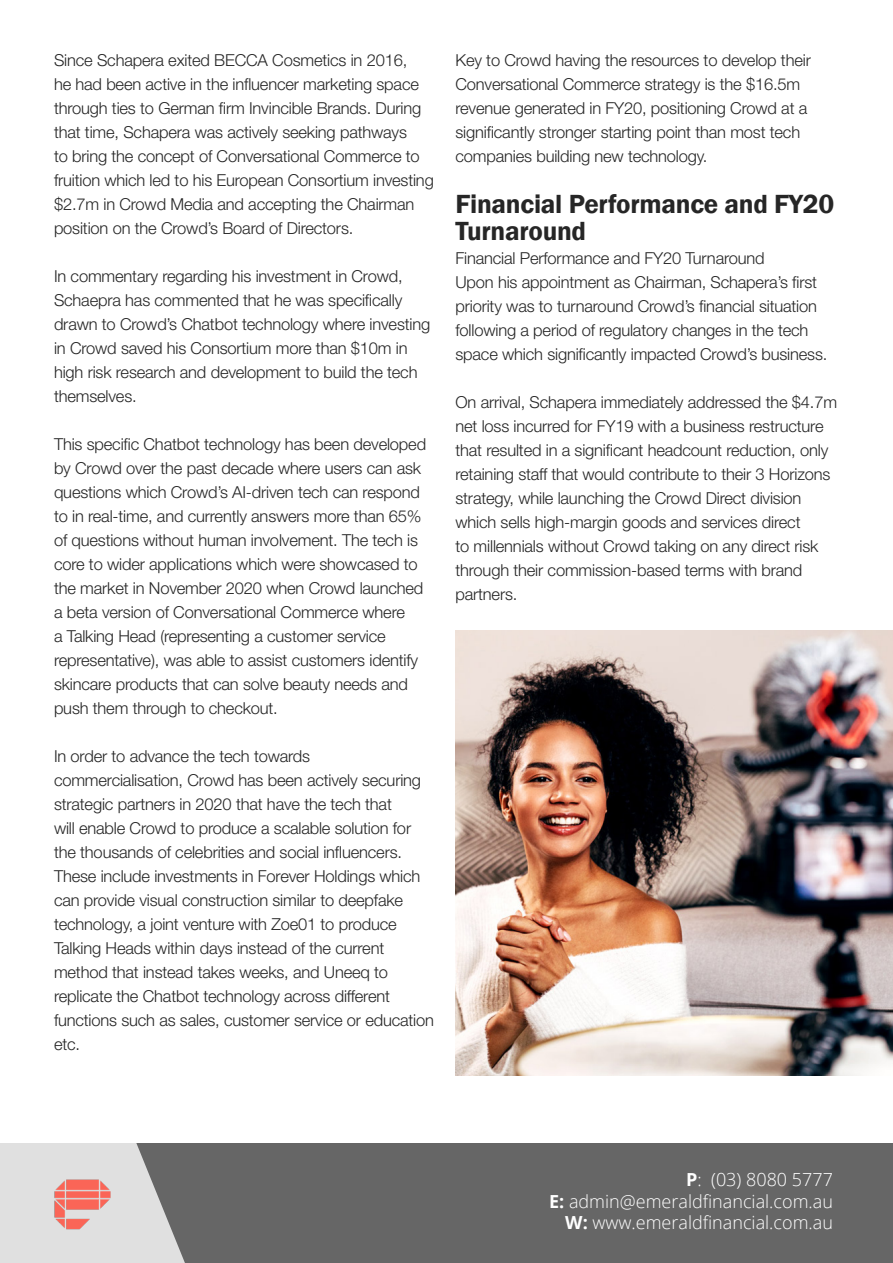
<style>
.page{position:relative;width:893px;height:1263px;background:#fff}
.page>*{position:absolute;margin:0;border:0;box-sizing:border-box;transform-origin:0 0}
.t1{font:600 27px/27px "Franklin Gothic";letter-spacing:-.01em;color:#262626}
.t2{font:300 18px "Open Sans";color:#fff}
.t3{font:300 16.5px/24px "Helvetica Neue LT Std";letter-spacing:-.01em;color:#262626}
.s1{font-weight:700}
</style>
<div class="page">
<div style="left:0;top:1143px;width:893px;height:120px;background:#666"></div>
<svg style="left:0;top:1143px;width:185px;height:120px;fill:#e0e0e0"></svg>
<img style="left:22px;top:1143px;width:121px;height:120px">
<img style="left:455px;top:630px;width:438px;height:445px">
<p class="t3" style="left:54px;top:48px;width:381px">Since Schapera exited BECCA Cosmetics in 2016,<br>he had been active in the influencer marketing space through ties to German firm Invincible Brands. During that time, Schapera was actively seeking pathways<br>to bring the concept of Conversational Commerce to fruition which led to his European Consortium investing $2.7m in Crowd Media and accepting the Chairman position on the Crowd’s Board of Directors.</p>
<p class="t3" style="left:54px;top:264px;width:378px">In commentary regarding his investment in Crowd, Schaepra has commented that he was specifically drawn to Crowd’s Chatbot technology where investing in Crowd saved his Consortium more than $10m in high risk research and development to build the tech themselves.</p>
<p class="t3" style="left:54px;top:432px;width:374px">This specific Chatbot technology has been developed by Crowd over the past decade where users can ask questions which Crowd’s AI-driven tech can respond to in real-time, and currently answers more than 65% of questions without human involvement. The tech is core to wider applications which were showcased to the market in November 2020 when Crowd launched a beta version of Conversational Commerce where<br>a Talking Head (representing a customer service representative), was able to assist customers identify skincare products that can solve beauty needs and push them through to checkout.</p>
<p class="t3" style="left:54px;top:744px;width:381px">In order to advance the tech towards commercialisation, Crowd has been actively securing strategic partners in 2020 that have the tech that<br>will enable Crowd to produce a scalable solution for the thousands of celebrities and social influencers.<br>These include investments in Forever Holdings which can provide visual construction similar to deepfake technology, a joint venture with Zoe01 to produce Talking Heads within days instead of the current method that instead takes weeks, and Uneeq to replicate the Chatbot technology across different functions such as sales, customer service or education etc.</p>
<p class="t3" style="left:455px;top:48px;width:357px">Key to Crowd having the resources to develop their Conversational Commerce strategy is the $16.5m revenue generated in FY20, positioning Crowd at a significantly stronger starting point than most tech companies building new technology.</p>
<p class="t1" style="left:455px;top:191px;width:380px">Financial Performance and FY20<br>Turnaround</p>
<p class="t3" style="left:455px;top:246px;width:311px">Financial Performance and FY20 Turnaround</p>
<p class="t3" style="left:455px;top:270px;width:373px">Upon his appointment as Chairman, Schapera’s first priority was to turnaround Crowd’s financial situation following a period of regulatory changes in the tech space which significantly impacted Crowd’s business.</p>
<p class="t3" style="left:455px;top:390px;width:383px">On arrival, Schapera immediately addressed the $4.7m net loss incurred for FY19 with a business restructure that resulted in a significant headcount reduction, only retaining staff that would contribute to their 3 Horizons strategy, while launching the Crowd Direct division which sells high-margin goods and services direct<br>to millennials without Crowd taking on any direct risk through their commission-based terms with brand partners.</p>
<p class="t2" style="left:686px;top:1167px;width:148px"><span class="s1">P</span>: (03) 8080 5777</p>
<p class="t2" style="left:549px;top:1189px;width:285px"><span class="s1">E:</span> admin@emeraldfinancial.com.au</p>
<p class="t2" style="left:565px;top:1210px;width:269px"><span class="s1">W:</span> www.emeraldfinancial.com.au</p>
</div>
